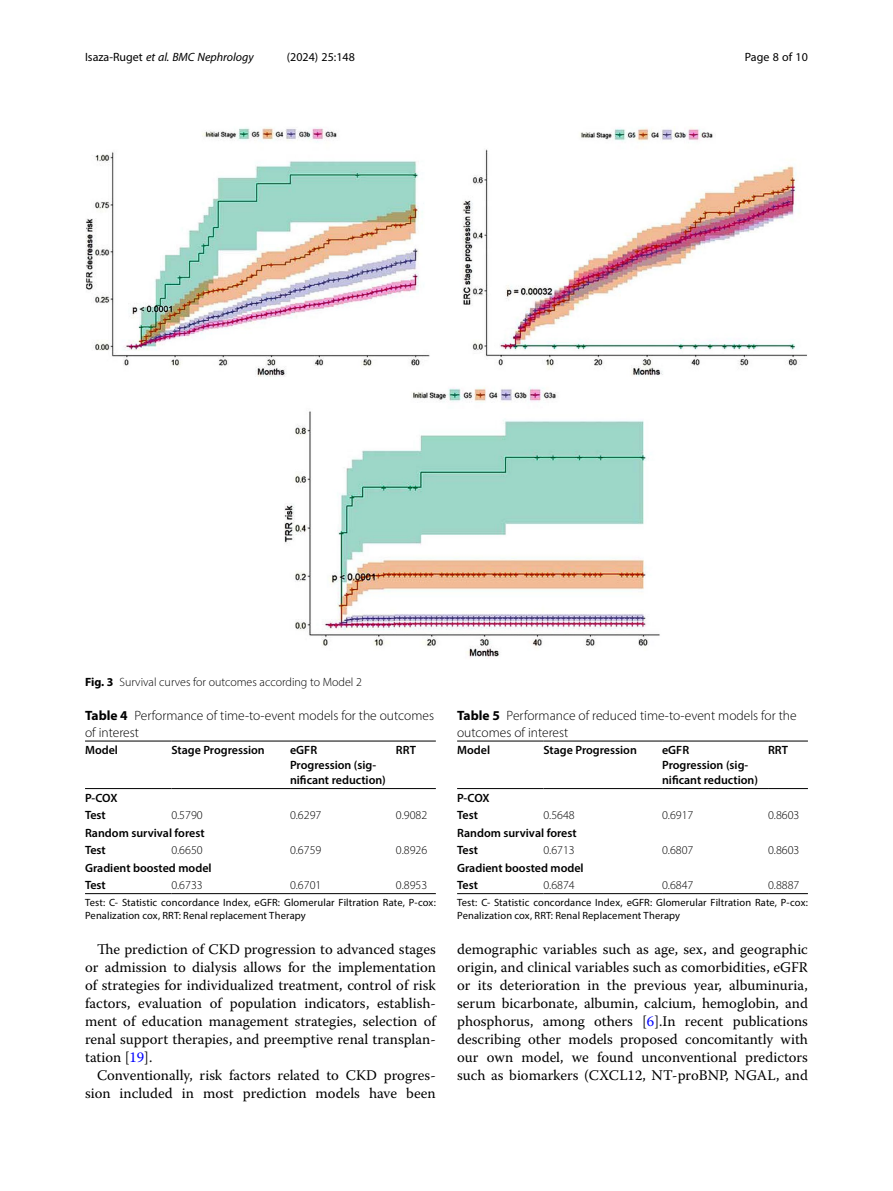
<style>
.page{position:relative;width:893px;height:1191px;background:#fff}
.page>*{position:absolute;margin:0;border:0;box-sizing:border-box;transform-origin:0 0}
.Body_Text_Indent{font:14.7px/18px "Warnock Pro";color:#000;text-align:justify}
.Table_Caption{font:300 13.5px/16.5px "Myriad Pro";color:#000}
.Table_Head{font:600 12px/15px "Myriad Pro";color:#000}
.Table_Body{font:600 12px "Myriad Pro";color:#000}
.Table_Body-2{font:300 12px "Myriad Pro";color:#000}
.Figure_Caption{font:300 12px "Myriad Pro";color:#000}
.t1{font:italic 12px "Myriad Pro";color:#000}
.t2{font:12px "Myriad Pro";color:#000}
.Table_Footnote{font:10.5px/12.8px "Myriad Pro";letter-spacing:.01em;color:#000}
.s1{font-style:normal}
.s2{font-weight:700}
.s3{color:#00f}
</style>
<div class="page">
<hr style="left:85px;top:788px;width:86px;height:1px;background:#000">
<hr style="left:171px;top:741px;width:119px;height:1px;background:#000">
<hr style="left:171px;top:788px;width:119px;height:1px;background:#000">
<hr style="left:290px;top:741px;width:106px;height:1px;background:#000">
<hr style="left:290px;top:788px;width:106px;height:1px;background:#000">
<hr style="left:396px;top:741px;width:40px;height:1px;background:#000">
<hr style="left:396px;top:788px;width:40px;height:1px;background:#000">
<hr style="left:171px;top:893px;width:119px;height:1px;background:#000">
<hr style="left:290px;top:893px;width:106px;height:1px;background:#000">
<hr style="left:396px;top:893px;width:40px;height:1px;background:#000">
<hr style="left:85px;top:893px;width:86px;height:1px;background:#000">
<hr style="left:85px;top:741px;width:86px;height:1px;background:#000">
<hr style="left:457px;top:788px;width:86px;height:1px;background:#000">
<hr style="left:543px;top:741px;width:119px;height:1px;background:#000">
<hr style="left:543px;top:788px;width:119px;height:1px;background:#000">
<hr style="left:662px;top:741px;width:106px;height:1px;background:#000">
<hr style="left:662px;top:788px;width:106px;height:1px;background:#000">
<hr style="left:768px;top:741px;width:40px;height:1px;background:#000">
<hr style="left:768px;top:788px;width:40px;height:1px;background:#000">
<hr style="left:543px;top:893px;width:119px;height:1px;background:#000">
<hr style="left:662px;top:893px;width:106px;height:1px;background:#000">
<hr style="left:768px;top:893px;width:40px;height:1px;background:#000">
<hr style="left:457px;top:893px;width:86px;height:1px;background:#000">
<hr style="left:457px;top:741px;width:86px;height:1px;background:#000">
<img style="left:86px;top:126px;width:721px;height:531px">
<p class="t1" style="left:85px;top:50px;width:170px"><span class="s1">Isaza-Ruget</span> et al. BMC Nephrology</p>
<p class="t2" style="left:287px;top:50px;width:70px">(2024) 25:148</p>
<p class="t2" style="left:745px;top:50px;width:65px">Page 8 of 10</p>
<p class="Figure_Caption" style="left:85px;top:675px;width:278px"><span class="s2">Fig. 3</span> Survival curves for outcomes according to Model 2</p>
<p class="Table_Caption" style="left:85px;top:707px;width:350px"><span class="s2">Table 4</span> Performance of time-to-event models for the outcomes of interest</p>
<p class="Table_Head" style="left:85px;top:742px;width:34px">Model</p>
<p class="Table_Head" style="left:171px;top:742px;width:95px">Stage Progression</p>
<p class="Table_Head" style="left:290px;top:742px;width:29px">eGFR</p>
<p class="Table_Head" style="left:290px;top:757px;width:97px">Progression (sig&shy;nificant reduction)</p>
<p class="Table_Head" style="left:396px;top:742px;width:22px">RRT</p>
<p class="Table_Body" style="left:85px;top:790px;width:34px">P-COX</p>
<p class="Table_Body" style="left:85px;top:807px;width:22px">Test</p>
<p class="Table_Body-2" style="left:171px;top:808px;width:33px">0.5790</p>
<p class="Table_Body-2" style="left:290px;top:808px;width:33px">0.6297</p>
<p class="Table_Body-2" style="left:396px;top:808px;width:33px">0.9082</p>
<p class="Table_Body" style="left:85px;top:825px;width:121px">Random survival forest</p>
<p class="Table_Body" style="left:85px;top:842px;width:22px">Test</p>
<p class="Table_Body-2" style="left:171px;top:843px;width:33px">0.6650</p>
<p class="Table_Body-2" style="left:290px;top:843px;width:33px">0.6759</p>
<p class="Table_Body-2" style="left:396px;top:843px;width:33px">0.8926</p>
<p class="Table_Body" style="left:85px;top:860px;width:128px">Gradient boosted model</p>
<p class="Table_Body" style="left:85px;top:877px;width:22px">Test</p>
<p class="Table_Body-2" style="left:171px;top:878px;width:33px">0.6733</p>
<p class="Table_Body-2" style="left:290px;top:878px;width:33px">0.6701</p>
<p class="Table_Body-2" style="left:396px;top:878px;width:33px">0.8953</p>
<p class="Table_Footnote" style="left:85px;top:895px;width:352px">Test: C- Statistic concordance Index, eGFR: Glomerular Filtration Rate, P-cox:<br>Penalization cox, RRT: Renal replacement Therapy</p>
<p class="Body_Text_Indent" style="left:85px;top:940px;width:352px;text-indent:12px">The prediction of CKD progression to advanced stages or admission to dialysis allows for the implementation of strategies for individualized treatment, control of risk factors, evaluation of population indicators, establish&shy;ment of education management strategies, selection of renal support therapies, and preemptive renal transplan&shy;tation [<span class="s3">19</span>].</p>
<p class="Body_Text_Indent" style="left:85px;top:1066px;width:352px;text-align:right">Conventionally, risk factors related to CKD progres&shy;sion included in most prediction models have been</p>
<p class="Table_Caption" style="left:457px;top:707px;width:341px"><span class="s2">Table 5</span> Performance of reduced time-to-event models for the outcomes of interest</p>
<p class="Table_Head" style="left:457px;top:742px;width:34px">Model</p>
<p class="Table_Head" style="left:543px;top:742px;width:95px">Stage Progression</p>
<p class="Table_Head" style="left:662px;top:742px;width:29px">eGFR</p>
<p class="Table_Head" style="left:662px;top:757px;width:97px">Progression (sig&shy;nificant reduction)</p>
<p class="Table_Head" style="left:768px;top:742px;width:22px">RRT</p>
<p class="Table_Body" style="left:457px;top:790px;width:34px">P-COX</p>
<p class="Table_Body" style="left:457px;top:807px;width:22px">Test</p>
<p class="Table_Body-2" style="left:543px;top:808px;width:33px">0.5648</p>
<p class="Table_Body-2" style="left:662px;top:808px;width:33px">0.6917</p>
<p class="Table_Body-2" style="left:768px;top:808px;width:33px">0.8603</p>
<p class="Table_Body" style="left:457px;top:825px;width:121px">Random survival forest</p>
<p class="Table_Body" style="left:457px;top:842px;width:22px">Test</p>
<p class="Table_Body-2" style="left:543px;top:843px;width:33px">0.6713</p>
<p class="Table_Body-2" style="left:662px;top:843px;width:33px">0.6807</p>
<p class="Table_Body-2" style="left:768px;top:843px;width:33px">0.8603</p>
<p class="Table_Body" style="left:457px;top:860px;width:128px">Gradient boosted model</p>
<p class="Table_Body" style="left:457px;top:877px;width:22px">Test</p>
<p class="Table_Body-2" style="left:543px;top:878px;width:33px">0.6874</p>
<p class="Table_Body-2" style="left:662px;top:878px;width:33px">0.6847</p>
<p class="Table_Body-2" style="left:768px;top:878px;width:33px">0.8887</p>
<p class="Table_Footnote" style="left:457px;top:895px;width:352px">Test: C- Statistic concordance Index, eGFR: Glomerular Filtration Rate, P-cox:<br>Penalization cox, RRT: Renal Replacement Therapy</p>
<p class="Body_Text_Indent" style="left:457px;top:940px;width:352px">demographic variables such as age, sex, and geographic origin, and clinical variables such as comorbidities, eGFR or its deterioration in the previous year, albuminuria, serum bicarbonate, albumin, calcium, hemoglobin, and phosphorus, among others [<span class="s3">6</span>].In recent publications describing other models proposed concomitantly with our own model, we found unconventional predictors such as biomarkers (CXCL12, NT-proBNP, NGAL, and</p>
</div>
